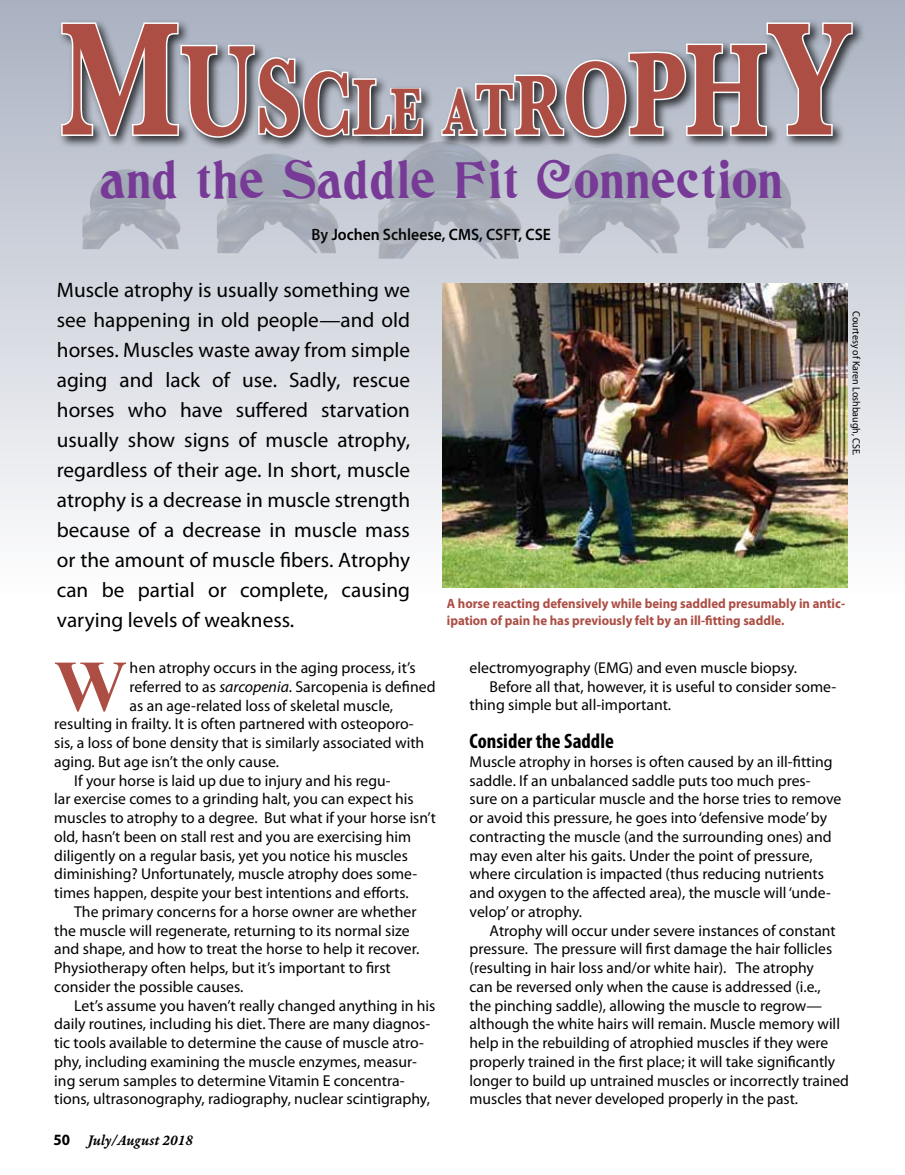
<style>
.page{position:relative;width:905px;height:1175px;background:#fff}
.page>*{position:absolute;margin:0;border:0;box-sizing:border-box;transform-origin:0 0}
.t1{font:700 166.8px "Baskerville";color:#ac4e44;scale:.73 1}
.t2{font:700 72.45px "Times New Roman";color:#ac4e44}
.t3{font:700 67.5px "Baskerville";color:#ac4e44;scale:.73 1}
.t4{font:48px "Columbus";color:#773a96;scale:.95 1}
.t5{font:21px/30px "Myriad Pro";color:#000;text-align:justify}
.t6{font:700 condensed 21px "Myriad Pro";color:#000}
.t7{font:600 16.5px "Myriad Pro";color:#000;scale:.95 1}
.t8{font:15.75px/18.8px "Myriad Pro";color:#000}
.t9{font:15.75px "Garamond Premr Pro Smbd It Capt";color:#000;scale:.95 1}
.t10{font:700 13.5px/16.5px "Myriad Pro";color:#ac4e44;scale:.95 1}
.t11{font:10.5px "Myriad Pro";color:#000;scale:.95 1}
.s1{font-size:133.2px}
.s2{font-size:112.5px}
.s3{font-size:93.75px}
.s4{font-size:82.5px}
.s5{font-size:75px}
.s6{font-size:88.2px}
.s7{font-size:108.75px}
.s8{font-size:121.8px}
.s9{font-size:135px}
.s10{font-size:166.8px}
.s11{font-style:italic}
.s12{font-family:"Myriad Pro";font-weight:700}
</style>
<div class="page">
<svg style="left:0;top:0;width:904px;height:588px"></svg>
<img style="left:442px;top:283px;width:405px;height:304px">
<img style="left:383px;top:150px;width:60px;height:57px">
<img style="left:222px;top:153px;width:50px;height:56px">
<img style="left:86px;top:168px;width:41px;height:45px">
<img style="left:562px;top:153px;width:51px;height:56px">
<img style="left:711px;top:168px;width:41px;height:44px">
<div style="left:58px;top:19px;width:807px;height:131px;background:#000;opacity:.75"></div>
<svg style="left:60px;top:21px;width:365px;height:118px;background:#9ca0a8"></svg>
<svg style="left:440px;top:21px;width:414px;height:118px;background:#989ca5"></svg>
<h1 class="t1" style="left:60px;top:-18px;width:166px">M</h1>
<h3 class="t4" style="left:101px;top:160px;width:720px">and the Saddle Fit Connection</h3>
<h3 class="t3" style="left:180px;top:73px;width:920px"><span class="s1">U</span><span class="s2">S</span><span class="s3">C</span><span class="s4">L</span>E A<span class="s5">T</span><span class="s6">R</span><span class="s7">O</span><span class="s8">P</span><span class="s9">H</span><span class="s10">Y</span></h3>
<p class="t7" style="left:311px;top:224px;width:253px">By Jochen Schleese, CMS, CSFT, CSE</p>
<p class="t5" style="left:57px;top:274px;width:355px">Muscle atrophy is usually something we see happening in old people—and old horses. Muscles waste away from simple aging and lack of use. Sadly, rescue horses who have suffered starvation usually show signs of muscle atrophy, regardless of their age. In short, muscle atrophy is a decrease in muscle strength because of a decrease in muscle mass or the amount of muscle fibers. Atrophy can be partial or complete, causing varying levels of weakness.</p>
<p class="t11" style="left:862px;top:311px;width:153px;rotate:90deg">Courtesy of Karen Loshbaugh, CSE.</p>
<p class="t10" style="left:447px;top:595px;width:421px">A horse reacting defensively while being saddled presumably in antic&shy;ipation of pain he has previously felt by an ill-fitting saddle.</p>
<h2 class="t2" style="left:54px;top:644px;width:74px">W</h2>
<p class="t8" style="left:130px;top:658px;width:287px">hen atrophy occurs in the aging process, it’s</p>
<p class="t8" style="left:130px;top:677px;width:307px">referred to as <span class="s11">sarcopenia</span>. Sarcopenia is defined</p>
<p class="t8" style="left:130px;top:695px;width:265px">as an age-related loss of skeletal muscle,</p>
<p class="t8" style="left:54px;top:714px;width:361px">resulting in frailty. It is often partnered with osteoporo-</p>
<p class="t8" style="left:54px;top:733px;width:371px">sis, a loss of bone density that is similarly associated with</p>
<p class="t8" style="left:54px;top:752px;width:226px">aging. But age isn’t the only cause.</p>
<p class="t8" style="left:74px;top:770px;width:318px">If your horse is laid up due to injury and his regu-</p>
<p class="t8" style="left:54px;top:789px;width:361px">lar exercise comes to a grinding halt, you can expect his</p>
<p class="t8" style="left:54px;top:808px;width:383px">muscles to atrophy to a degree. But what if your horse isn’t</p>
<p class="t8" style="left:54px;top:827px;width:358px">old, hasn’t been on stall rest and you are exercising him</p>
<p class="t8" style="left:54px;top:845px;width:355px">diligently on a regular basis, yet you notice his muscles</p>
<p class="t8" style="left:54px;top:864px;width:364px">diminishing? Unfortunately, muscle atrophy does some-</p>
<p class="t8" style="left:54px;top:883px;width:356px">times happen, despite your best intentions and efforts.</p>
<p class="t8" style="left:74px;top:902px;width:344px">The primary concerns for a horse owner are whether</p>
<p class="t8" style="left:54px;top:920px;width:357px">the muscle will regenerate, returning to its normal size</p>
<p class="t8" style="left:54px;top:939px;width:366px">and shape, and how to treat the horse to help it recover.</p>
<p class="t8" style="left:54px;top:958px;width:338px">Physiotherapy often helps, but it’s important to first</p>
<p class="t8" style="left:54px;top:977px;width:191px">consider the possible causes.</p>
<p class="t8" style="left:74px;top:995px;width:362px">Let’s assume you haven’t really changed anything in his</p>
<p class="t8" style="left:54px;top:1014px;width:377px">daily routines, including his diet. There are many diagnos-</p>
<p class="t8" style="left:54px;top:1033px;width:371px">tic tools available to determine the cause of muscle atro-</p>
<p class="t8" style="left:54px;top:1052px;width:364px">phy, including examining the muscle enzymes, measur-</p>
<p class="t8" style="left:54px;top:1070px;width:352px">ing serum samples to determine Vitamin E concentra-</p>
<p class="t8" style="left:54px;top:1089px;width:377px">tions, ultrasonography, radiography, nuclear scintigraphy,</p>
<p class="t9" style="left:54px;top:1130px;width:148px"><span class="s12">50</span> July/August 2018</p>
<p class="t8" style="left:469px;top:658px;width:329px">electromyography (EMG) and even muscle biopsy.</p>
<p class="t8" style="left:489px;top:677px;width:348px">Before all that, however, it is useful to consider some-</p>
<p class="t8" style="left:469px;top:695px;width:203px">thing simple but all-important.</p>
<h3 class="t6" style="left:469px;top:728px;width:146px">Consider the Saddle</h3>
<p class="t8" style="left:469px;top:752px;width:373px">Muscle atrophy in horses is often caused by an ill-fitting saddle. If an unbalanced saddle puts too much pres&shy;sure on a particular muscle and the horse tries to remove or avoid this pressure, he goes into ‘defensive mode’ by contracting the muscle (and the surrounding ones) and may even alter his gaits. Under the point of pressure, where circulation is impacted (thus reducing nutrients and oxygen to the affected area), the muscle will ‘unde&shy;velop’ or atrophy.</p>
<p class="t8" style="left:469px;top:920px;width:381px;text-indent:20px">Atrophy will occur under severe instances of constant pressure. The pressure will first damage the hair follicles (resulting in hair loss and/or white hair). The atrophy<br>can be reversed only when the cause is addressed (i.e.,<br>the pinching saddle), allowing the muscle to regrow— although the white hairs will remain. Muscle memory will help in the rebuilding of atrophied muscles if they were properly trained in the first place; it will take significantly longer to build up untrained muscles or incorrectly trained muscles that never developed properly in the past.</p>
</div>
